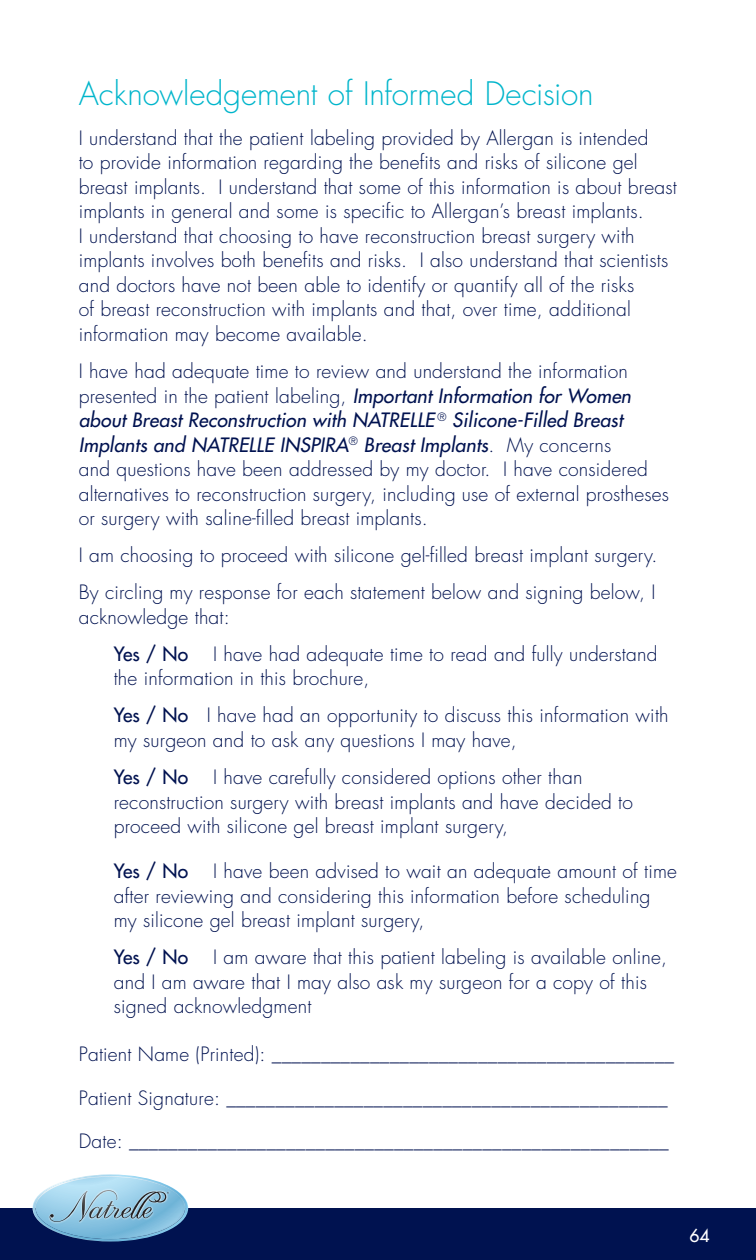
<style>
.page{position:relative;width:756px;height:1260px;background:#fff}
.page>*{position:absolute;margin:0;border:0;box-sizing:border-box;transform-origin:0 0}
.GlossTOCtitle{font:300 31.5px "Futura Std";color:#00b5cb}
.Body{font:300 19.25px/24.5px "Futura Std";letter-spacing:.01em;color:#001250}
.Body-2{font:500 19.25px "Futura Std";letter-spacing:.01em;color:#001250}
.t1{font:500 17.5px "Futura Std";color:#fff}
.s1{font-weight:500;font-style:italic}
.s2{font-weight:500}
</style>
<div class="page">
<div style="left:0;top:1208px;width:756px;height:52px;background:#001250"></div>
<svg style="left:33px;top:1174px;width:155px;height:68px"></svg>
<p class="GlossTOCtitle" style="left:79px;top:74px;width:517px">Acknowledgement of Informed Decision</p>
<p class="Body" style="left:79px;top:126px;width:600px">I understand that the patient labeling provided by Allergan is intended<br>to provide information regarding the benefits and risks of silicone gel breast implants. I understand that some of this information is about breast implants in general and some is specific to Allergan’s breast implants.<br>I understand that choosing to have reconstruction breast surgery with implants involves both benefits and risks. I also understand that scientists and doctors have not been able to identify or quantify all of the risks<br>of breast reconstruction with implants and that, over time, additional information may become available.</p>
<p class="Body" style="left:79px;top:359px;width:592px">I have had adequate time to review and understand the information presented in the patient labeling, <span class="s1">Important Information for Women about Breast Reconstruction with NATRELLE</span> <sup>®</sup> <span class="s1">Silicone-Filled Breast Implants and NATRELLE INSPIRA</span><sup>®</sup> <span class="s1">Breast Implants</span>. My concerns<br>and questions have been addressed by my doctor. I have considered alternatives to reconstruction surgery, including use of external prostheses or surgery with saline-filled breast implants.</p>
<p class="Body" style="left:79px;top:543px;width:580px">I am choosing to proceed with silicone gel-filled breast implant surgery.</p>
<p class="Body" style="left:79px;top:581px;width:578px">By circling my response for each statement below and signing below, I acknowledge that:</p>
<p class="Body-2" style="left:114px;top:642px;width:76px">Yes / No</p>
<p class="Body" style="left:114px;top:642px;width:545px;text-indent:99px">I have had adequate time to read and fully understand the information in this brochure,</p>
<p class="Body" style="left:114px;top:704px;width:556px"><span class="s2">Yes / No</span> I have had an opportunity to discuss this information with my surgeon and to ask any questions I may have,</p>
<p class="Body-2" style="left:114px;top:765px;width:76px">Yes / No</p>
<p class="Body" style="left:114px;top:765px;width:521px;text-indent:99px">I have carefully considered options other than reconstruction surgery with breast implants and have decided to proceed with silicone gel breast implant surgery,</p>
<p class="Body-2" style="left:114px;top:859px;width:76px">Yes / No</p>
<p class="Body" style="left:114px;top:859px;width:565px;text-indent:99px">I have been advised to wait an adequate amount of time after reviewing and considering this information before scheduling my silicone gel breast implant surgery,</p>
<p class="Body-2" style="left:114px;top:945px;width:76px">Yes / No</p>
<p class="Body" style="left:114px;top:945px;width:555px;text-indent:99px">I am aware that this patient labeling is available online, and I am aware that I may also ask my surgeon for a copy of this signed acknowledgment</p>
<p class="Body" style="left:79px;top:1043px;width:597px">Patient Name (Printed): _________________________________________</p>
<p class="Body" style="left:79px;top:1086px;width:591px">Patient Signature: _____________________________________________</p>
<p class="Body" style="left:79px;top:1129px;width:592px">Date: _______________________________________________________</p>
<p class="t1" style="left:689px;top:1224px;width:22px">64</p>
</div>
